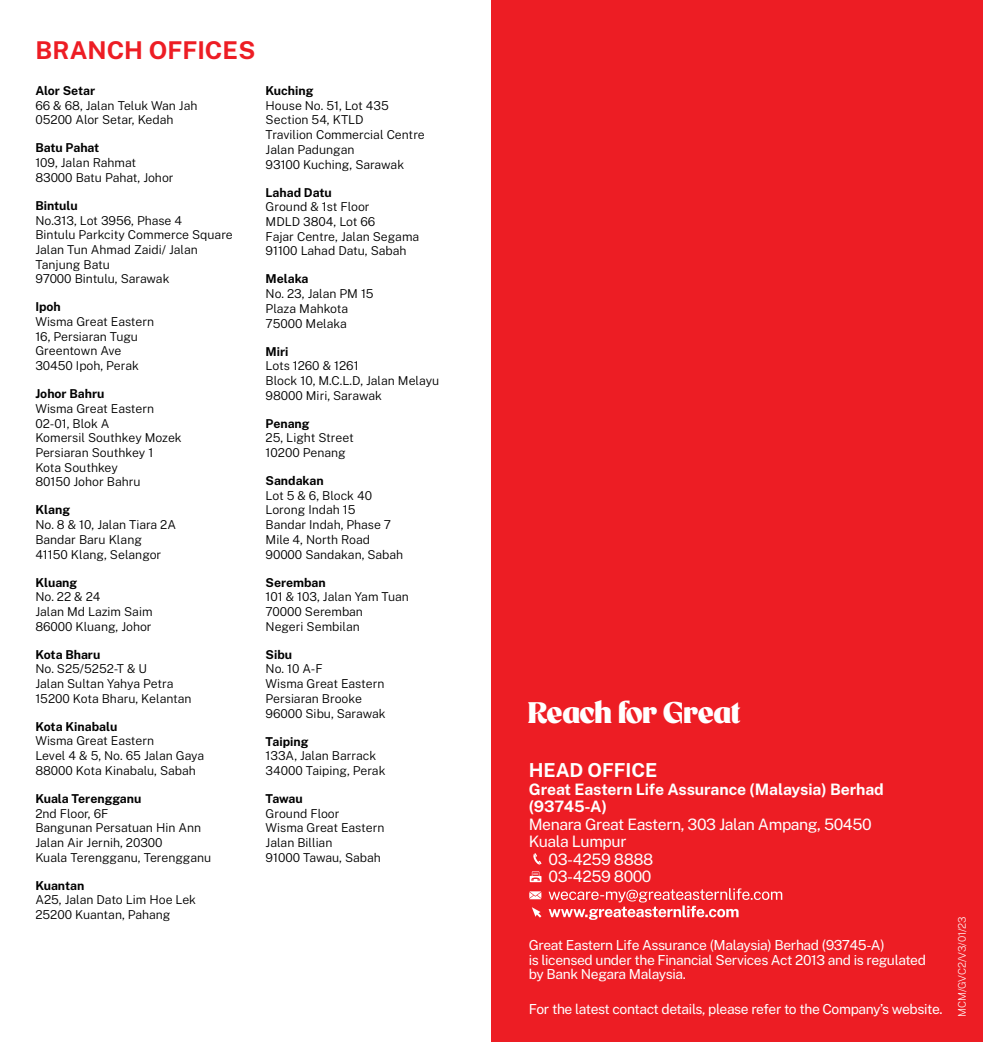
<style>
.page{position:relative;width:983px;height:1042px;background:#fff}
.page>*{position:absolute;margin:0;border:0;box-sizing:border-box;transform-origin:0 0}
.t1{font:800 29.75px "Mr Banks";letter-spacing:-.025em;color:#fff}
.t2{font:700 24.5px "Public Sans";color:#ed1d24}
.t3{font:700 19.25px "Public Sans";letter-spacing:-.005em;color:#fff}
.t4{font:15.75px "Public Sans";letter-spacing:-.025em;color:#fff}
.t5{font:700 15.75px/17.5px "Public Sans";letter-spacing:-.005em;color:#fff}
.t6{font:13.83px/14.9px "Public Sans";letter-spacing:-.025em;color:#fff}
.t7{font:300 12.25px/14.7px "Public Sans";color:#000}
.t8{font:700 12.25px "Public Sans";color:#000}
.t9{font:200 10.5px "Public Sans";letter-spacing:-.01em;color:#fff}
</style>
<div class="page">
<div style="left:491px;top:0;width:491px;height:1042px;background:#ed1d24"></div>
<svg style="left:533px;top:853px;width:8px;height:12px"></svg>
<svg style="left:529px;top:871px;width:12px;height:11px"></svg>
<svg style="left:529px;top:891px;width:12px;height:8px"></svg>
<svg style="left:531px;top:907px;width:10px;height:10px"></svg>
<svg style="left:548px;top:888px;width:234px;height:32px"></svg>
<h2 class="t2" style="left:35px;top:34px;width:221px">BRANCH OFFICES</h2>
<p class="t8" style="left:35px;top:82px;width:61px">Alor Setar</p>
<p class="t7" style="left:35px;top:98px;width:163px">66 &amp; 68, Jalan Teluk Wan Jah<br>05200 Alor Setar, Kedah</p>
<p class="t8" style="left:35px;top:140px;width:65px">Batu Pahat</p>
<p class="t7" style="left:35px;top:155px;width:140px">109, Jalan Rahmat<br>83000 Batu Pahat, Johor</p>
<p class="t8" style="left:35px;top:197px;width:44px">Bintulu</p>
<p class="t7" style="left:35px;top:212px;width:199px">No.313, Lot 3956, Phase 4<br>Bintulu Parkcity Commerce Square<br>Jalan Tun Ahmad Zaidi/ Jalan<br>Tanjung Batu<br>97000 Bintulu, Sarawak</p>
<p class="t8" style="left:35px;top:299px;width:27px">Ipoh</p>
<p class="t7" style="left:35px;top:314px;width:120px">Wisma Great Eastern<br>16, Persiaran Tugu<br>Greentown Ave<br>30450 Ipoh, Perak</p>
<p class="t8" style="left:35px;top:386px;width:70px">Johor Bahru</p>
<p class="t7" style="left:35px;top:401px;width:148px">Wisma Great Eastern<br>02-01, Blok A<br>Komersil Southkey Mozek<br>Persiaran Southkey 1<br>Kota Southkey<br>80150 Johor Bahru</p>
<p class="t8" style="left:35px;top:502px;width:36px">Klang</p>
<p class="t7" style="left:35px;top:517px;width:142px">No. 8 &amp; 10, Jalan Tiara 2A<br>Bandar Baru Klang<br>41150 Klang, Selangor</p>
<p class="t8" style="left:35px;top:574px;width:43px">Kluang</p>
<p class="t7" style="left:35px;top:589px;width:119px">No. 22 &amp; 24<br>Jalan Md Lazim Saim<br>86000 Kluang, Johor</p>
<p class="t8" style="left:35px;top:646px;width:66px">Kota Bharu</p>
<p class="t7" style="left:35px;top:661px;width:158px">No. S25/5252-T &amp; U<br>Jalan Sultan Yahya Petra<br>15200 Kota Bharu, Kelantan</p>
<p class="t8" style="left:35px;top:718px;width:83px">Kota Kinabalu</p>
<p class="t7" style="left:35px;top:733px;width:170px">Wisma Great Eastern<br>Level 4 &amp; 5, No. 65 Jalan Gaya<br>88000 Kota Kinabalu, Sabah</p>
<p class="t8" style="left:35px;top:790px;width:107px">Kuala Terengganu</p>
<p class="t7" style="left:35px;top:805px;width:177px">2nd Floor, 6F<br>Bangunan Persatuan Hin Ann<br>Jalan Air Jernih, 20300<br>Kuala Terengganu, Terengganu</p>
<p class="t8" style="left:35px;top:877px;width:50px">Kuantan</p>
<p class="t7" style="left:35px;top:892px;width:162px">A25, Jalan Dato Lim Hoe Lek<br>25200 Kuantan, Pahang</p>
<p class="t8" style="left:265px;top:82px;width:49px">Kuching</p>
<p class="t7" style="left:265px;top:98px;width:161px">House No. 51, Lot 435<br>Section 54, KTLD<br>Travilion Commercial Centre<br>Jalan Padungan<br>93100 Kuching, Sarawak</p>
<p class="t8" style="left:265px;top:184px;width:68px">Lahad Datu</p>
<p class="t7" style="left:265px;top:199px;width:155px">Ground &amp; 1st Floor<br>MDLD 3804, Lot 66<br>Fajar Centre, Jalan Segama<br>91100 Lahad Datu, Sabah</p>
<p class="t8" style="left:265px;top:271px;width:44px">Melaka</p>
<p class="t7" style="left:265px;top:286px;width:109px">No. 23, Jalan PM 15<br>Plaza Mahkota<br>75000 Melaka</p>
<p class="t8" style="left:265px;top:343px;width:24px">Miri</p>
<p class="t7" style="left:265px;top:358px;width:175px">Lots 1260 &amp; 1261<br>Block 10, M.C.L.D, Jalan Melayu<br>98000 Miri, Sarawak</p>
<p class="t8" style="left:265px;top:415px;width:45px">Penang</p>
<p class="t7" style="left:265px;top:430px;width:90px">25, Light Street<br>10200 Penang</p>
<p class="t8" style="left:265px;top:472px;width:60px">Sandakan</p>
<p class="t7" style="left:265px;top:487px;width:139px">Lot 5 &amp; 6, Block 40<br>Lorong Indah 15<br>Bandar Indah, Phase 7<br>Mile 4, North Road<br>90000 Sandakan, Sabah</p>
<p class="t8" style="left:265px;top:574px;width:62px">Seremban</p>
<p class="t7" style="left:265px;top:589px;width:145px">101 &amp; 103, Jalan Yam Tuan<br>70000 Seremban<br>Negeri Sembilan</p>
<p class="t8" style="left:265px;top:646px;width:28px">Sibu</p>
<p class="t7" style="left:265px;top:661px;width:121px">No. 10 A-F<br>Wisma Great Eastern<br>Persiaran Brooke<br>96000 Sibu, Sarawak</p>
<p class="t8" style="left:265px;top:733px;width:44px">Taiping</p>
<p class="t7" style="left:265px;top:748px;width:121px">133A, Jalan Barrack<br>34000 Taiping, Perak</p>
<p class="t8" style="left:265px;top:790px;width:39px">Tawau</p>
<p class="t7" style="left:265px;top:805px;width:120px">Ground Floor<br>Wisma Great Eastern<br>Jalan Billian<br>91000 Tawau, Sabah</p>
<h1 class="t1" style="left:527px;top:693px;width:215px">Reach for Great</h1>
<h3 class="t3" style="left:528px;top:757px;width:130px">HEAD OFFICE</h3>
<p class="t5" style="left:528px;top:780px;width:356px">Great Eastern Life Assurance (Malaysia) Berhad (93745-A)</p>
<p class="t4" style="left:528px;top:813px;width:344px">Menara Great Eastern, 303 Jalan Ampang, 50450</p>
<p class="t4" style="left:528px;top:831px;width:99px">Kuala Lumpur</p>
<p class="t4" style="left:548px;top:848px;width:106px">03-4259 8888</p>
<p class="t4" style="left:548px;top:866px;width:104px">03-4259 8000</p>
<p class="t6" style="left:528px;top:937px;width:398px">Great Eastern Life Assurance (Malaysia) Berhad (93745-A)<br>is licensed under the Financial Services Act 2013 and is regulated by Bank Negara Malaysia.</p>
<p class="t6" style="left:528px;top:1001px;width:415px">For the latest contact details, please refer to the Company’s website.</p>
<p class="t9" style="left:954px;top:1017px;width:102px;rotate:-90deg">MCM/GVC2/V3/01/23</p>
</div>
